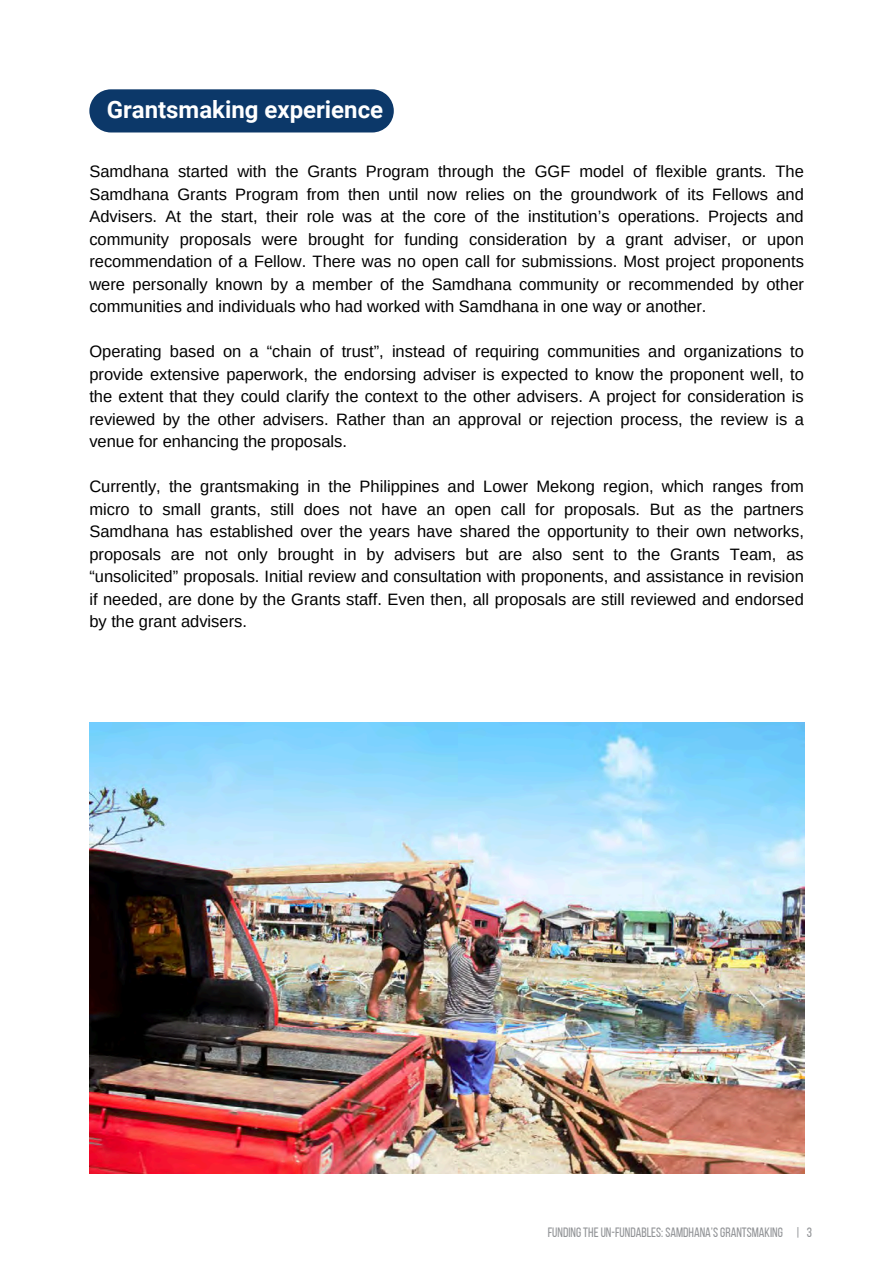
<style>
.page{position:relative;width:894px;height:1264px;background:#fff}
.page>*{position:absolute;margin:0;border:0;box-sizing:border-box;transform-origin:0 0}
.t1{font:700 24px "Roboto";color:#fff}
.t2{font:16.5px/22.5px "Arimo";color:#000;text-align:justify}
.t3{font:13.5px "Bebas Neue";color:#929497}
</style>
<div class="page">
<div style="left:89px;top:89px;width:304px;height:43px;background:#0c3869"></div>
<img style="left:89px;top:722px;width:715px;height:451px">
<h2 class="t1" style="left:107px;top:95px;width:278px">Grantsmaking experience</h2>
<h2 class="t2" style="left:89px;top:160px;width:716px">Samdhana started with the Grants Program through the GGF model of flexible grants. The Samdhana Grants Program from then until now relies on the groundwork of its Fellows and Advisers. At the start, their role was at the core of the institution’s operations. Projects and community proposals were brought for funding consideration by a grant adviser, or upon recommendation of a Fellow. There was no open call for submissions. Most project proponents were personally known by a member of the Samdhana community or recommended by other communities and individuals who had worked with Samdhana in one way or another.</h2>
<h2 class="t2" style="left:89px;top:340px;width:715px">Operating based on a “chain of trust”, instead of requiring communities and organizations to provide extensive paperwork, the endorsing adviser is expected to know the proponent well, to the extent that they could clarify the context to the other advisers. A project for consideration is reviewed by the other advisers. Rather than an approval or rejection process, the review is a venue for enhancing the proposals.</h2>
<p class="t2" style="left:89px;top:475px;width:716px">Currently, the grantsmaking in the Philippines and Lower Mekong region, which ranges from micro to small grants, still does not have an open call for proposals. But as the partners Samdhana has established over the years have shared the opportunity to their own networks, proposals are not only brought in by advisers but are also sent to the Grants Team, as “unsolicited” proposals. Initial review and consultation with proponents, and assistance in revision if needed, are done by the Grants staff. Even then, all proposals are still reviewed and endorsed by the grant advisers.</p>
<p class="t3" style="left:547px;top:1226px;width:266px">FUNDING THE UN-FUNDABLES: SAMDHANA’S GRANTSMAKING | 3</p>
</div>
